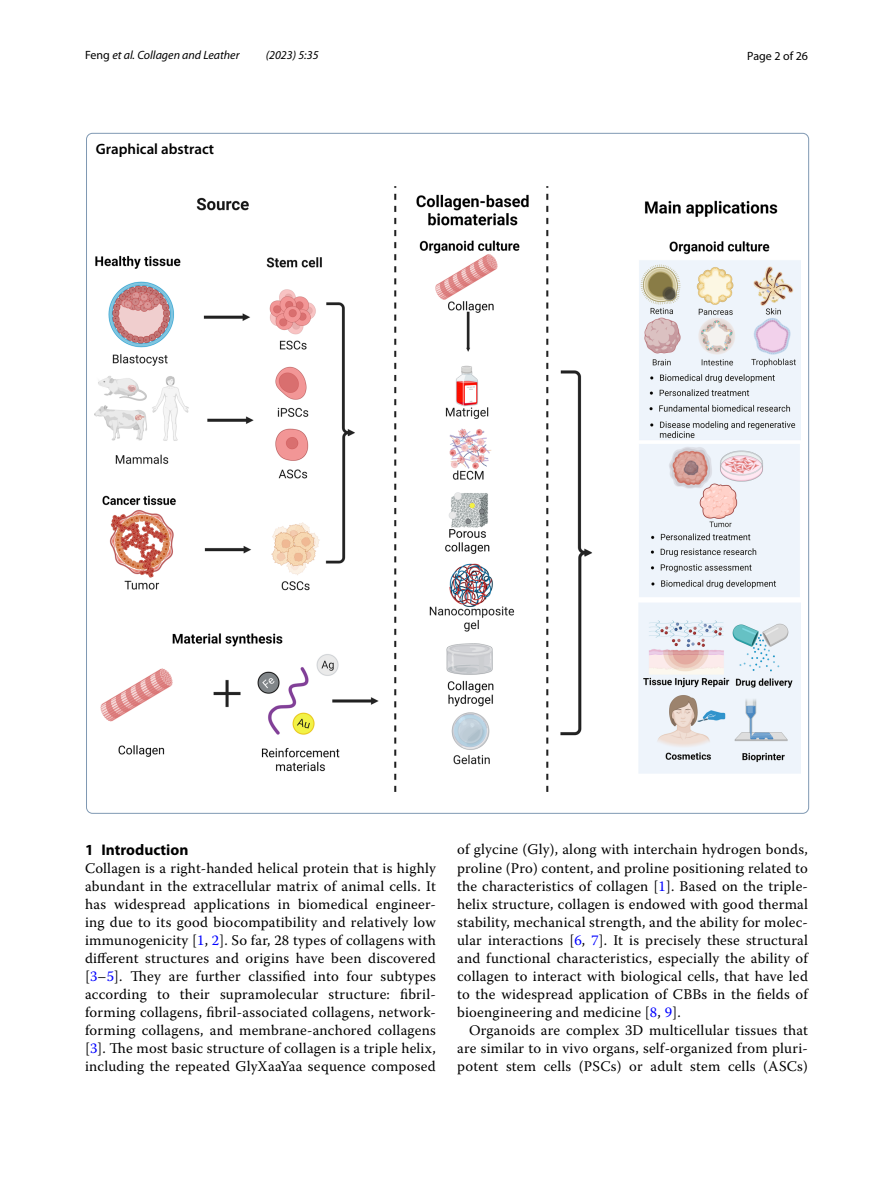
<style>
.page{position:relative;width:893px;height:1187px;background:#fff}
.page>*{position:absolute;margin:0;border:0;box-sizing:border-box;transform-origin:0 0}
.t1{font:700 15.45px "Myriad Pro";color:#000}
.t2{font:600 15px "Myriad Pro";color:#000}
.t3{font:14.7px/18px "Warnock Pro";letter-spacing:.015em;color:#000;text-align:justify}
.t4{font:italic 12px "Myriad Pro";color:#000}
.t5{font:12px "Myriad Pro";color:#000}
.s1{font-style:normal}
.s2{color:#00f}
</style>
<div class="page">
<img style="left:95px;top:186px;width:705px;height:605px">
<p class="t4" style="left:85px;top:48px;width:156px"><span class="s1">Feng</span> et al. Collagen and Leather</p>
<p class="t4" style="left:266px;top:48px;width:54px">(2023) 5:35</p>
<p class="t5" style="left:747px;top:48px;width:62px">Page 2 of 26</p>
<p class="t2" style="left:96px;top:139px;width:120px">Graphical abstract</p>
<p class="t1" style="left:85px;top:840px;width:105px">1 Introduction</p>
<p class="t3" style="left:85px;top:859px;width:352px">Collagen is a right-handed helical protein that is highly abundant in the extracellular matrix of animal cells. It has widespread applications in biomedical engineer&shy;ing due to its good biocompatibility and relatively low immunogenicity [<span class="s2">1</span>, <span class="s2">2</span>]. So far, 28 types of collagens with different structures and origins have been discovered [<span class="s2">3</span>–<span class="s2">5</span>]. They are further classified into four subtypes according to their supramolecular structure: fibril&shy;forming collagens, fibril-associated collagens, network&shy;forming collagens, and membrane-anchored collagens [<span class="s2">3</span>]. The most basic structure of collagen is a triple helix, including the repeated GlyXaaYaa sequence composed</p>
<p class="t3" style="left:457px;top:840px;width:352px">of glycine (Gly), along with interchain hydrogen bonds, proline (Pro) content, and proline positioning related to the characteristics of collagen [<span class="s2">1</span>]. Based on the triple&shy;helix structure, collagen is endowed with good thermal stability, mechanical strength, and the ability for molec&shy;ular interactions [<span class="s2">6</span>, <span class="s2">7</span>]. It is precisely these structural and functional characteristics, especially the ability of collagen to interact with biological cells, that have led to the widespread application of CBBs in the fields of bioengineering and medicine [<span class="s2">8</span>, <span class="s2">9</span>].</p>
<p class="t3" style="left:457px;top:1020px;width:352px;text-indent:12px">Organoids are complex 3D multicellular tissues that are similar to in vivo organs, self-organized from pluri&shy;potent stem cells (PSCs) or adult stem cells (ASCs)</p>
</div>
